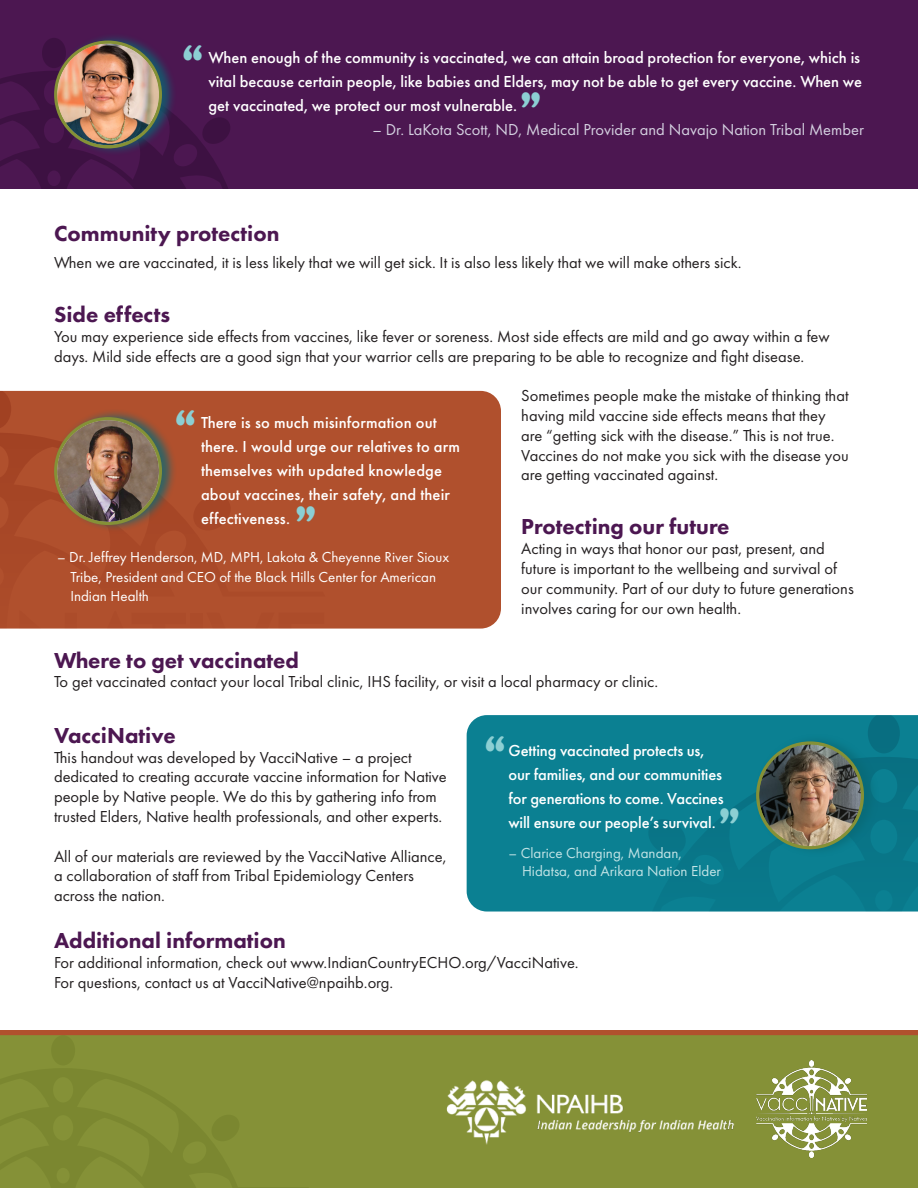
<style>
.page{position:relative;width:918px;height:1188px;background:#fff}
.page>*{position:absolute;margin:0;border:0;box-sizing:border-box;transform-origin:0 0}
.t1{font:900 37.5px "Cooper";color:#8ccfd3}
.t2{font:800 22.5px "Futura PT";color:#4c1751}
.t3{font:16.5px/19.8px "Futura PT";color:#231f20}
.t4{font:500 16.5px/24px "Futura PT";color:#fff}
.t5{font:16.5px "Futura PT";color:#d4d0e0}
.t6{font:15px/19.5px "Futura PT";color:#fff}
.t7{font:15px/18px "Futura PT";color:#c3e4e6}
</style>
<div class="page">
<div style="left:0;top:0;width:918px;height:189px;background:#4c1751"></div>
<div style="left:42px;top:38px;width:24px;height:30px;background:#3d1142;border-radius:50%"></div>
<div style="left:325px;top:391px;width:176px;height:238px;background:#b0502d"></div>
<div style="left:467px;top:715px;width:451px;height:197px;background:#0b8092"></div>
<svg style="left:868px;top:715px;width:32px;height:38px"></svg>
<svg style="left:554px;top:757px;width:364px;height:155px;background:#0b7e90"></svg>
<div style="left:704px;top:808px;width:214px;height:104px;background:#09798b"></div>
<div style="left:0;top:1030px;width:918px;height:6px;background:#b0502d"></div>
<div style="left:53px;top:32px;width:124px;height:124px;background:#086975;opacity:.75"></div>
<svg style="left:0;top:44px;width:301px;height:145px;background:#47164d"></svg>
<img style="left:57px;top:44px;width:102px;height:101px">
<div style="left:54px;top:41px;width:108px;height:107px;border:3px solid #859137;border-radius:50%"></div>
<svg style="left:0;top:391px;width:325px;height:238px;background:#ad4e2c"></svg>
<img style="left:57px;top:420px;width:102px;height:102px">
<div style="left:54px;top:417px;width:108px;height:108px;border:3px solid #859137;border-radius:50%"></div>
<div style="left:755px;top:733px;width:124px;height:124px;background:#086975;opacity:.75"></div>
<div style="left:758px;top:743px;width:104px;height:105px;background:#859137;border-radius:50%"></div>
<img style="left:759px;top:744px;width:102px;height:102px;border-radius:51px">
<div style="left:756px;top:741px;width:108px;height:108px;border:3px solid #859137;border-radius:50%"></div>
<div style="left:0;top:1035px;width:918px;height:153px;background:#859137"></div>
<div style="left:51px;top:1035px;width:24px;height:30px;background:#7b8730;border-radius:50%"></div>
<svg style="left:0;top:1068px;width:311px;height:120px;background:#828e34"></svg>
<img style="left:756px;top:1061px;width:110px;height:97px">
<img style="left:445px;top:1066px;width:306px;height:87px">
<h1 class="t1" style="left:182px;top:36px;width:22px">“</h1>
<p class="t4" style="left:209px;top:46px;width:655px;text-align:justify">When enough of the community is vaccinated, we can attain broad protection for everyone, which is vital because certain people, like babies and Elders, may not be able to get every vaccine. When we get vaccinated, we protect our most vulnerable.</p>
<h1 class="t1" style="left:521px;top:84px;width:22px">”</h1>
<p class="t5" style="left:372px;top:120px;width:493px">– Dr. LaKota Scott, ND, Medical Provider and Navajo Nation Tribal Member</p>
<h2 class="t2" style="left:54px;top:219px;width:227px">Community protection</h2>
<p class="t3" style="left:54px;top:252px;width:689px">When we are vaccinated, it is less likely that we will get sick. It is also less likely that we will make others sick.</p>
<h2 class="t2" style="left:54px;top:300px;width:118px">Side effects</h2>
<p class="t3" style="left:54px;top:326px;width:777px">You may experience side effects from vaccines, like fever or soreness. Most side effects are mild and go away within a few days. Mild side effects are a good sign that your warrior cells are preparing to be able to recognize and fight disease.</p>
<p class="t3" style="left:521px;top:386px;width:329px">Sometimes people make the mistake of thinking that having mild vaccine side effects means that they are “getting sick with the disease.” This is not true.<br>Vaccines do not make you sick with the disease you are getting vaccinated against.</p>
<h2 class="t2" style="left:521px;top:513px;width:210px">Protecting our future</h2>
<p class="t3" style="left:521px;top:539px;width:334px">Acting in ways that honor our past, present, and future is important to the wellbeing and survival of our community. Part of our duty to future generations involves caring for our own health.</p>
<h2 class="t2" style="left:54px;top:646px;width:247px">Where to get vaccinated</h2>
<p class="t3" style="left:54px;top:672px;width:606px">To get vaccinated contact your local Tribal clinic, IHS facility, or visit a local pharmacy or clinic.</p>
<h2 class="t2" style="left:54px;top:721px;width:123px">VacciNative</h2>
<p class="t3" style="left:54px;top:747px;width:394px">This handout was developed by VacciNative – a project dedicated to creating accurate vaccine information for Native people by Native people. We do this by gathering info from trusted Elders, Native health professionals, and other experts.</p>
<p class="t3" style="left:54px;top:846px;width:394px">All of our materials are reviewed by the VacciNative Alliance, a collaboration of staff from Tribal Epidemiology Centers across the nation.</p>
<h2 class="t2" style="left:54px;top:926px;width:233px">Additional information</h2>
<p class="t3" style="left:54px;top:952px;width:526px">For additional information, check out www.IndianCountryECHO.org/VacciNative.<br>For questions, contact us at VacciNative@npaihb.org.</p>
<h1 class="t1" style="left:175px;top:402px;width:22px">“</h1>
<p class="t4" style="left:201px;top:411px;width:261px">There is so much misinformation out there. I would urge our relatives to arm themselves with updated knowledge about vaccines, their safety, and their effectiveness.</p>
<h1 class="t1" style="left:296px;top:498px;width:22px">”</h1>
<p class="t6" style="left:70px;top:547px;width:380px;text-indent:-14px">– Dr. Jeffrey Henderson, MD, MPH, Lakota &amp; Cheyenne River Sioux<br>Tribe, President and CEO of the Black Hills Center for American<br>Indian Health</p>
<h1 class="t1" style="left:485px;top:727px;width:22px">“</h1>
<p class="t4" style="left:508px;top:739px;width:217px">Getting vaccinated protects us, our families, and our communities for generations to come. Vaccines will ensure our people’s survival.</p>
<h1 class="t1" style="left:719px;top:800px;width:22px">”</h1>
<p class="t7" style="left:522px;top:844px;width:201px;text-indent:-14px">– Clarice Charging, Mandan,<br>Hidatsa, and Arikara Nation Elder</p>
</div>
